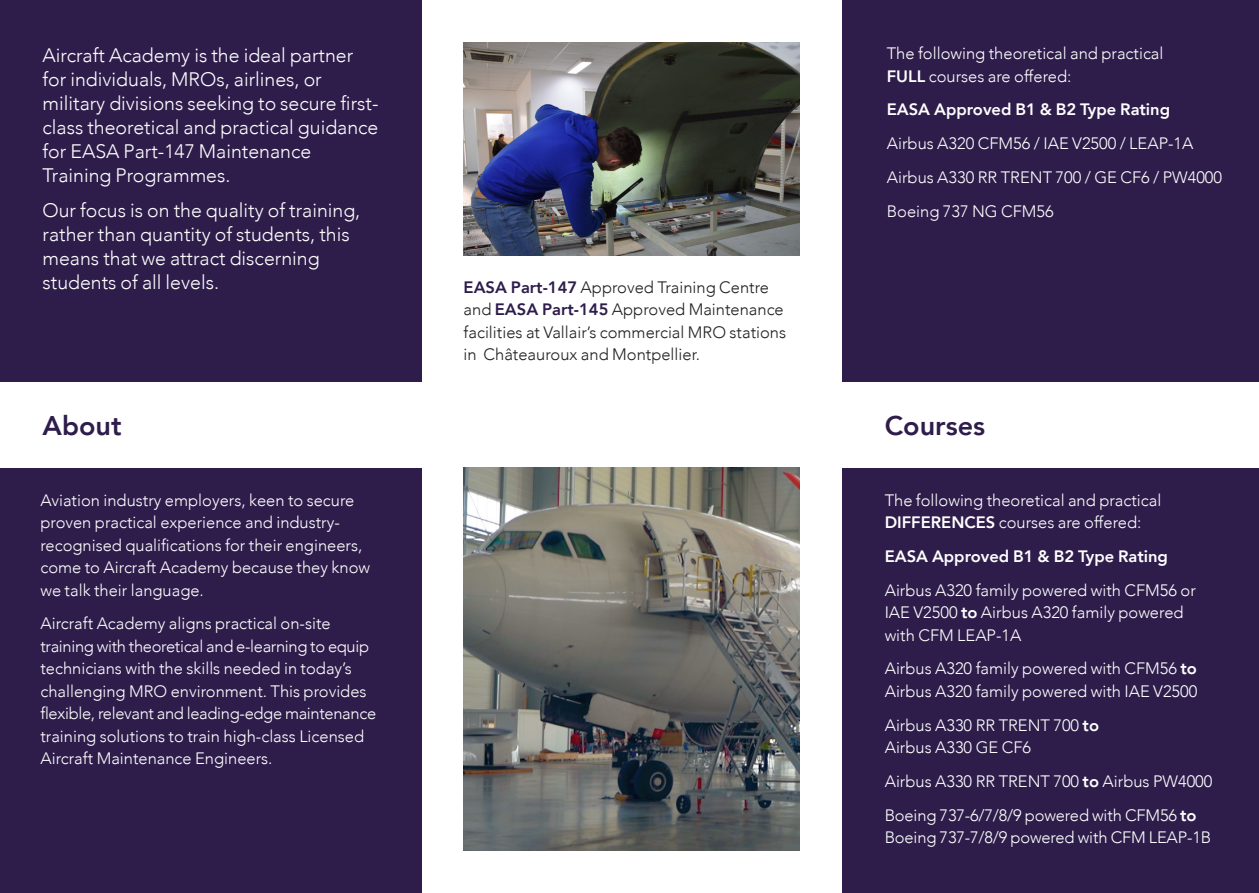
<style>
.page{position:relative;width:1259px;height:893px;background:#fff}
.page>*{position:absolute;margin:0;border:0;box-sizing:border-box;transform-origin:0 0}
.t1{font:800 27px "Avenir";color:#2e1d4b}
.t2{font:300 19.5px/24px "Avenir";color:#fff}
.t3{font:300 16.5px/22.5px "Avenir";color:#fff}
.t4{font:300 16.5px/22.5px "Avenir";color:#231f20}
.t5{font:800 16.5px "Avenir";color:#fff}
.s1{font-weight:800;color:#2e1d4b}
.s2{font-weight:800}
</style>
<div class="page">
<svg style="left:421px;top:0;width:1px;height:893px"></svg>
<div style="left:0;top:0;width:421px;height:893px;background:#2e1d4b"></div>
<div style="left:842px;top:0;width:417px;height:893px;background:#2e1d4b"></div>
<img style="left:463px;top:43px;width:336px;height:212px">
<div style="left:0;top:383px;width:421px;height:85px;background:#fff"></div>
<div style="left:842px;top:383px;width:417px;height:85px;background:#fff"></div>
<img style="left:463px;top:468px;width:336px;height:382px">
<p class="t2" style="left:43px;top:43px;width:337px">Aircraft Academy is the ideal partner for individuals, MROs, airlines, or military divisions seeking to secure first&shy;class theoretical and practical guidance for EASA Part-147 Maintenance Training Programmes.</p>
<p class="t2" style="left:43px;top:199px;width:319px">Our focus is on the quality of training, rather than quantity of students, this means that we attract discerning students of all levels.</p>
<p class="t4" style="left:463px;top:276px;width:324px"><span class="s1">EASA Part-147</span> Approved Training Centre and <span class="s1">EASA Part-145</span> Approved Maintenance facilities at Vallair’s commercial MRO stations in Châteauroux and Montpellier.</p>
<p class="t3" style="left:887px;top:42px;width:278px">The following theoretical and practical<br><span class="s2">FULL</span> courses are offered:</p>
<p class="t5" style="left:887px;top:97px;width:285px">EASA Approved B1 &amp; B2 Type Rating</p>
<p class="t3" style="left:887px;top:132px;width:308px">Airbus A320 CFM56 / IAE V2500 / LEAP-1A</p>
<p class="t3" style="left:887px;top:166px;width:337px">Airbus A330 RR TRENT 700 / GE CF6 / PW4000</p>
<p class="t3" style="left:887px;top:200px;width:168px">Boeing 737 NG CFM56</p>
<p class="t1" style="left:43px;top:405px;width:80px">About</p>
<p class="t1" style="left:884px;top:405px;width:102px">Courses</p>
<p class="t3" style="left:40px;top:489px;width:331px">Aviation industry employers, keen to secure proven practical experience and industry&shy;recognised qualifications for their engineers, come to Aircraft Academy because they know we talk their language.</p>
<p class="t3" style="left:40px;top:612px;width:337px">Aircraft Academy aligns practical on-site training with theoretical and e-learning to equip technicians with the skills needed in today’s challenging MRO environment. This provides flexible, relevant and leading-edge maintenance training solutions to train high-class Licensed Aircraft Maintenance Engineers.</p>
<p class="t3" style="left:884px;top:489px;width:278px">The following theoretical and practical<br><span class="s2">DIFFERENCES</span> courses are offered:</p>
<p class="t5" style="left:884px;top:543px;width:285px">EASA Approved B1 &amp; B2 Type Rating</p>
<p class="t3" style="left:884px;top:579px;width:313px">Airbus A320 family powered with CFM56 or<br>IAE V2500 <span class="s2">to</span> Airbus A320 family powered with CFM LEAP-1A</p>
<p class="t3" style="left:884px;top:657px;width:314px">Airbus A320 family powered with CFM56 <span class="s2">to<br></span>Airbus A320 family powered with IAE V2500</p>
<p class="t3" style="left:884px;top:714px;width:216px">Airbus A330 RR TRENT 700 <span class="s2">to<br></span>Airbus A330 GE CF6</p>
<p class="t3" style="left:884px;top:770px;width:329px">Airbus A330 RR TRENT 700 <span class="s2">to</span> Airbus PW4000</p>
<p class="t3" style="left:884px;top:804px;width:328px">Boeing 737-6/7/8/9 powered with CFM56 <span class="s2">to<br></span>Boeing 737-7/8/9 powered with CFM LEAP-1B</p>
</div>
